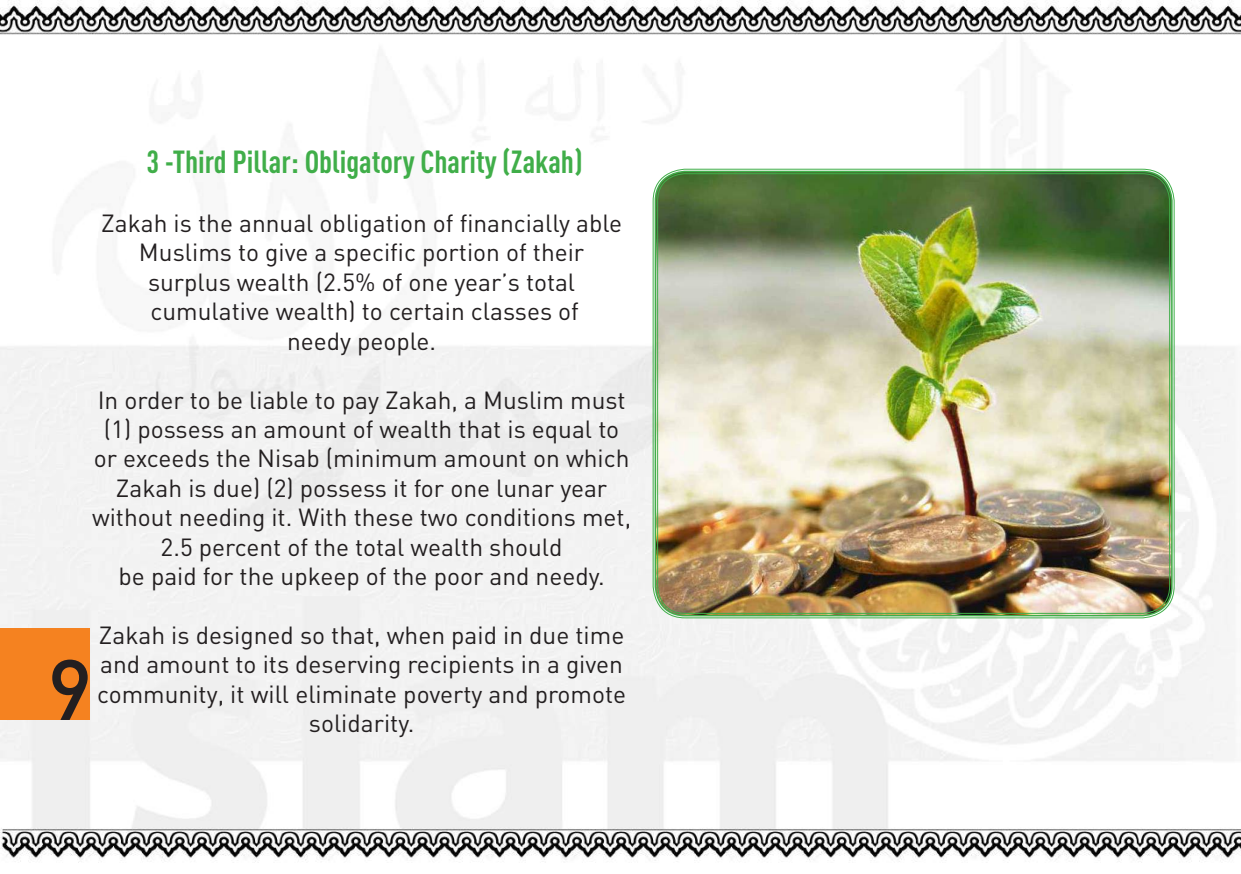
<style>
.page{position:relative;width:1241px;height:874px;background:#fff}
.page>*{position:absolute;margin:0;border:0;box-sizing:border-box;transform-origin:0 0}
.t1{font:500 84px "DIN";color:#231f20}
.t2{font:700 31.5px "DIN Cond";color:#40ae49}
.t3{font:24.5px/29.4px "DIN";color:#231f20;text-align:center}
</style>
<div class="page">
<img style="left:0;top:0;width:1240px;height:863px">
<div style="left:0;top:628px;width:89px;height:91px;background:#f58220"></div>
<img style="left:655px;top:171px;width:516px;height:444px">
<div style="left:654px;top:171px;width:518px;height:445px;border:2px solid #40ae49;border-radius:30px"></div>
<p class="t2" style="left:146px;top:143px;width:437px">3 -Third Pillar: Obligatory Charity (Zakah)</p>
<p class="t3" style="left:101px;top:208px;width:522px">Zakah is the annual obligation of financially able Muslims to give a specific portion of their surplus wealth (2.5% of one year’s total cumulative wealth) to certain classes of<br>needy people.</p>
<p class="t3" style="left:92px;top:384px;width:540px">In order to be liable to pay Zakah, a Muslim must (1) possess an amount of wealth that is equal to or exceeds the Nisab (minimum amount on which Zakah is due) (2) possess it for one lunar year without needing it. With these two conditions met, 2.5 percent of the total wealth should<br>be paid for the upkeep of the poor and needy.</p>
<p class="t3" style="left:97px;top:619px;width:530px;text-align:left">Zakah is designed so that, when paid in due time and amount to its deserving recipients in a given community, it will eliminate poverty and promote</p>
<h1 class="t1" style="left:48px;top:635px;width:46px">9</h1>
<p class="t3" style="left:309px;top:708px;width:107px">solidarity.</p>
</div>
